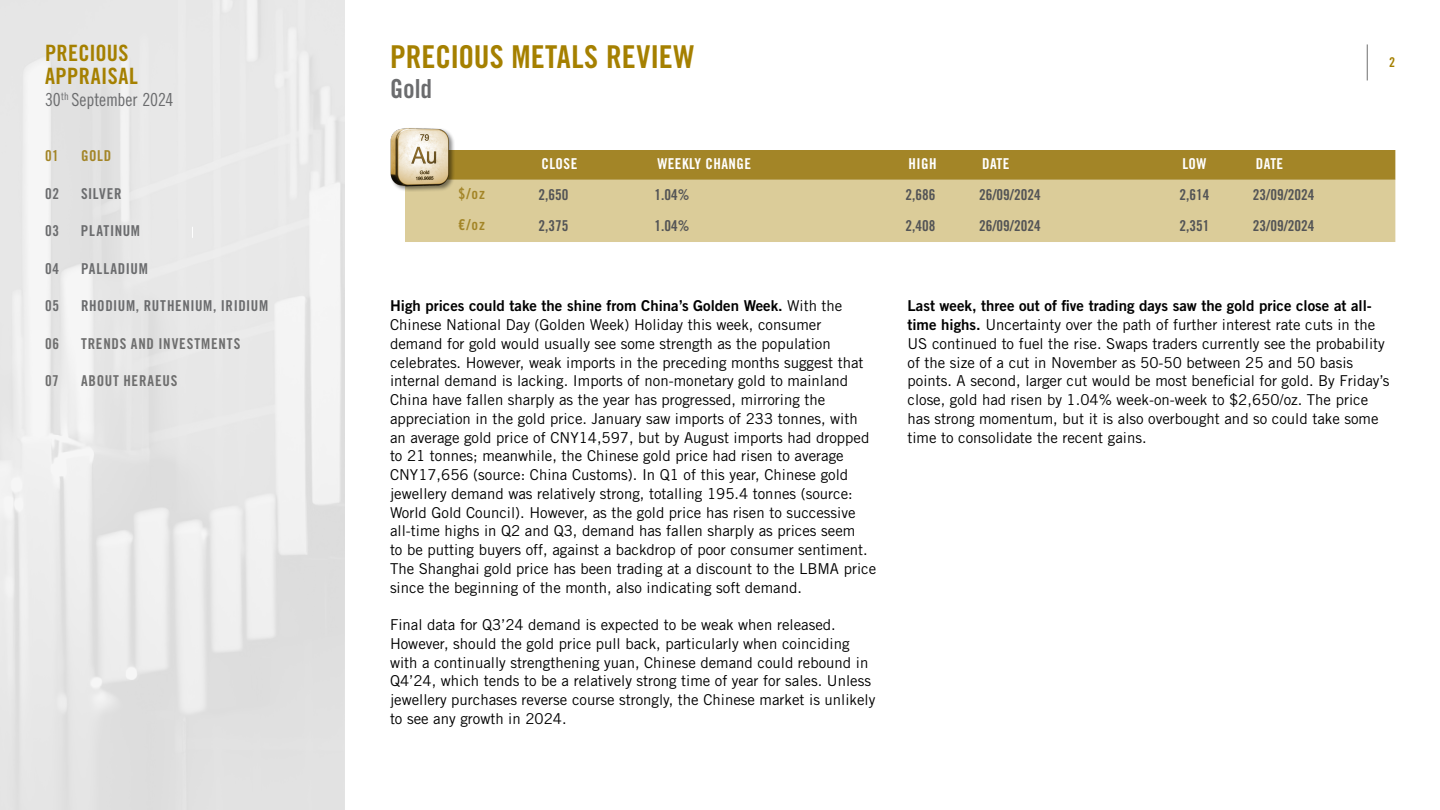
<style>
.page{position:relative;width:1440px;height:810px;background:#fff}
.page>*{position:absolute;margin:0;border:0;box-sizing:border-box;transform-origin:0 0}
.t1{font:31.5px "Trade Gothic LT Std Bd Cn 20";color:#a58000}
.t2{font:26.25px "Trade Gothic LT Std Bd Cn 20";color:#6b6c6e}
.t3{font:22.5px/22.5px "Trade Gothic LT Std Bd Cn 20";letter-spacing:.015em;color:#a58000}
.t4{font:18px "Trade Gothic LT Std Cn 18";letter-spacing:-.005em;color:#6b6c6e}
.t5{font:15px/18.8px "Trade Gothic LT Std";color:#000}
.t6{font:15px "Trade Gothic LT Std Bd 2";color:#000}
.t7{font:15px "Trade Gothic LT Std Bd Cn 20";color:#535456}
.t8{font:15px "Trade Gothic LT Std Bd Cn 20";letter-spacing:.04em;color:#6b6c6e}
.t9{font:15px "Trade Gothic LT Std Bd Cn 20";letter-spacing:.055em;color:#6e6e6e}
.t10{font:15px "Trade Gothic LT Std Bd Cn 20";letter-spacing:.03em;color:#fff}
.t11{font:15px "Trade Gothic LT Std Bd Cn 20";letter-spacing:.05em;color:#a38527}
.t12{font:13.5px "Trade Gothic LT Std Bd Cn 20";color:#a58000}
.s1{font-family:"Trade Gothic LT Std"}
.s2{font-family:"Trade Gothic LT Std Bd 2"}
</style>
<div class="page">
<hr style="left:1367px;top:44px;width:1px;height:36px;background:#6e6e6e">
<div style="left:0;top:0;width:345px;height:810px;background:linear-gradient(to right,#e8e8e8,#e7e7e7)"></div>
<div style="left:474px;top:150px;width:921px;height:30px;background:#a38527"></div>
<div style="left:405px;top:180px;width:990px;height:62px;background:#dbcc99"></div>
<img style="left:390px;top:128px;width:84px;height:66px">
<h3 class="t3" style="left:45px;top:42px;width:94px">PRECIOUS<br>APPRAISAL</h3>
<p class="t4" style="left:45px;top:89px;width:130px">30<sup>th</sup> September 2024</p>
<p class="t11" style="left:45px;top:147px;width:15px">01</p>
<p class="t11" style="left:81px;top:147px;width:32px">GOLD</p>
<p class="t8" style="left:45px;top:184px;width:16px">02</p>
<p class="t8" style="left:81px;top:184px;width:42px">SILVER</p>
<p class="t8" style="left:45px;top:222px;width:16px">03</p>
<p class="t8" style="left:81px;top:222px;width:61px">PLATINUM</p>
<p class="t8" style="left:45px;top:259px;width:16px">04</p>
<p class="t8" style="left:81px;top:259px;width:68px">PALLADIUM</p>
<p class="t8" style="left:45px;top:297px;width:16px">05</p>
<p class="t8" style="left:81px;top:297px;width:189px">RHODIUM, RUTHENIUM, IRIDIUM</p>
<p class="t9" style="left:45px;top:334px;width:16px">06</p>
<p class="t9" style="left:81px;top:334px;width:161px">TRENDS AND INVESTMENTS</p>
<p class="t9" style="left:45px;top:372px;width:15px">07</p>
<p class="t9" style="left:81px;top:372px;width:98px">ABOUT HERAEUS</p>
<h1 class="t1" style="left:390px;top:37px;width:306px">PRECIOUS METALS REVIEW</h1>
<h2 class="t2" style="left:390px;top:72px;width:44px">Gold</h2>
<p class="t10" style="left:541px;top:155px;width:37px">CLOSE</p>
<p class="t10" style="left:657px;top:155px;width:95px">WEEKLY CHANGE</p>
<p class="t10" style="left:909px;top:155px;width:30px">HIGH</p>
<p class="t10" style="left:982px;top:155px;width:29px">DATE</p>
<p class="t10" style="left:1182px;top:155px;width:26px">LOW</p>
<p class="t10" style="left:1256px;top:155px;width:29px">DATE</p>
<p class="t11" style="left:459px;top:185px;width:28px">$/oz</p>
<p class="t7" style="left:538px;top:186px;width:31px">2,650</p>
<p class="t7" style="left:654px;top:186px;width:36px">1.04%</p>
<p class="t7" style="left:906px;top:186px;width:31px">2,686</p>
<p class="t7" style="left:979px;top:186px;width:63px">26/09/2024</p>
<p class="t7" style="left:1179px;top:186px;width:31px">2,614</p>
<p class="t7" style="left:1253px;top:186px;width:63px">23/09/2024</p>
<p class="t11" style="left:458px;top:216px;width:28px">€/oz</p>
<p class="t7" style="left:538px;top:217px;width:31px">2,375</p>
<p class="t7" style="left:654px;top:217px;width:36px">1.04%</p>
<p class="t7" style="left:906px;top:217px;width:31px">2,408</p>
<p class="t7" style="left:979px;top:217px;width:63px">26/09/2024</p>
<p class="t7" style="left:1179px;top:217px;width:31px">2,351</p>
<p class="t7" style="left:1253px;top:217px;width:63px">23/09/2024</p>
<p class="t12" style="left:1389px;top:54px;width:7px">2</p>
<p class="t6" style="left:390px;top:297px;width:454px">High prices could take the shine from China’s Golden Week. <span class="s1">With the</span></p>
<p class="t5" style="left:390px;top:315px;width:488px">Chinese National Day (Golden Week) Holiday this week, consumer demand for gold would usually see some strength as the population celebrates. However, weak imports in the preceding months suggest that internal demand is lacking. Imports of non-monetary gold to mainland China have fallen sharply as the year has progressed, mirroring the appreciation in the gold price. January saw imports of 233 tonnes, with an average gold price of CNY14,597, but by August imports had dropped to 21 tonnes; meanwhile, the Chinese gold price had risen to average CNY17,656 (source: China Customs). In Q1 of this year, Chinese gold jewellery demand was relatively strong, totalling 195.4 tonnes (source:<br>World Gold Council). However, as the gold price has risen to successive all-time highs in Q2 and Q3, demand has fallen sharply as prices seem<br>to be putting buyers off, against a backdrop of poor consumer sentiment.<br>The Shanghai gold price has been trading at a discount to the LBMA price since the beginning of the month, also indicating soft demand.</p>
<p class="t5" style="left:390px;top:615px;width:487px">Final data for Q3’24 demand is expected to be weak when released.<br>However, should the gold price pull back, particularly when coinciding with a continually strengthening yuan, Chinese demand could rebound in Q4’24, which tends to be a relatively strong time of year for sales. Unless jewellery purchases reverse course strongly, the Chinese market is unlikely to see any growth in 2024.</p>
<p class="t6" style="left:908px;top:297px;width:466px">Last week, three out of five trading days saw the gold price close at all-</p>
<p class="t5" style="left:908px;top:315px;width:484px"><span class="s2">time highs.</span> Uncertainty over the path of further interest rate cuts in the US continued to fuel the rise. Swaps traders currently see the probability of the size of a cut in November as 50-50 between 25 and 50 basis points. A second, larger cut would be most beneficial for gold. By Friday’s close, gold had risen by 1.04% week-on-week to $2,650/oz. The price has strong momentum, but it is also overbought and so could take some time to consolidate the recent gains.</p>
</div>
